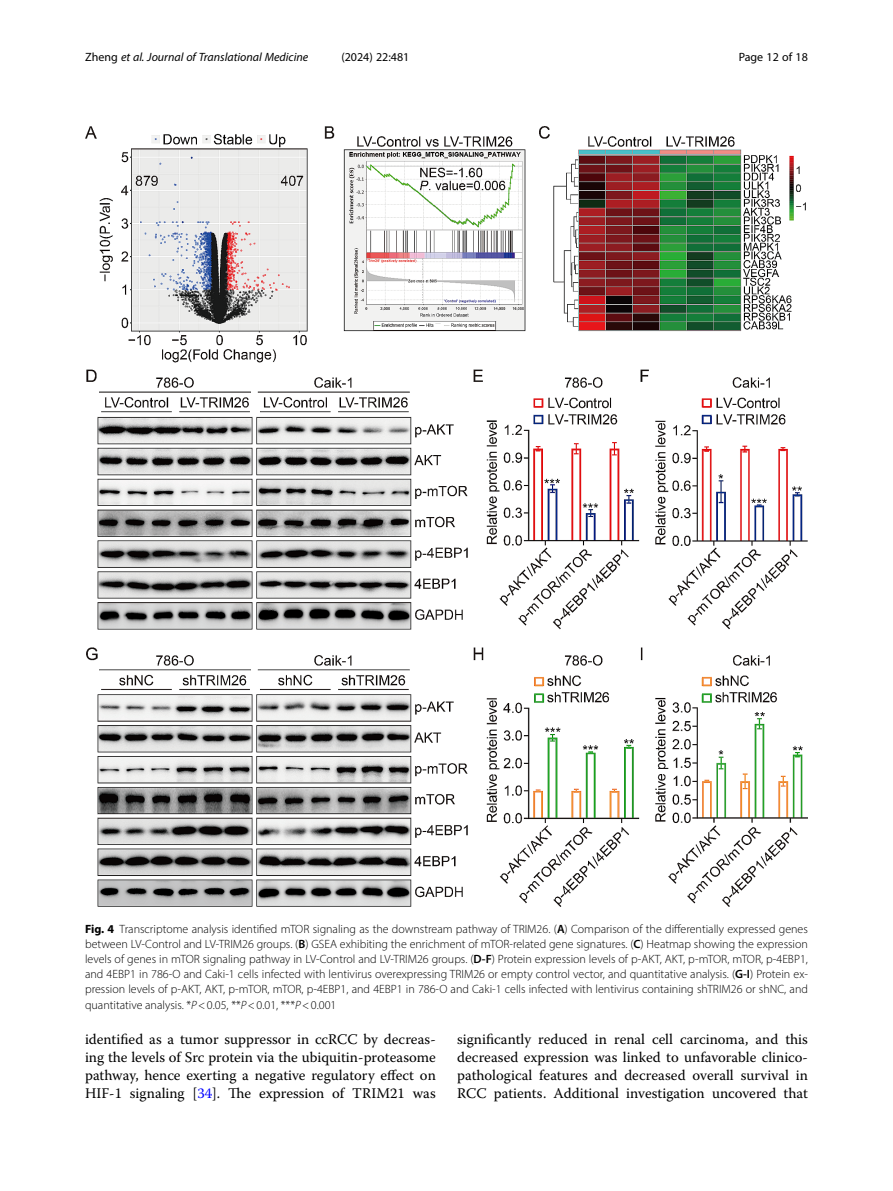
<style>
.page{position:relative;width:893px;height:1191px;background:#fff}
.page>*{position:absolute;margin:0;border:0;box-sizing:border-box;transform-origin:0 0}
.Body_Text{font:14.7px/18px "Warnock Pro";color:#000;text-align:justify}
.Figure_Caption{font:300 12px/15px "Myriad Pro";color:#000;text-align:justify}
.t1{font:italic 12px "Myriad Pro";color:#000}
.t2{font:12px "Myriad Pro";color:#000}
.s1{font-style:normal}
.s2{font-weight:700}
.s3{font-weight:600}
.s4{font-style:italic}
.s5{color:#00f}
</style>
<div class="page">
<img style="left:85px;top:126px;width:723px;height:780px">
<p class="t1" style="left:85px;top:50px;width:225px"><span class="s1">Zheng</span> et al. Journal of Translational Medicine</p>
<p class="t2" style="left:341px;top:50px;width:70px">(2024) 22:481</p>
<p class="t2" style="left:739px;top:50px;width:71px">Page 12 of 18</p>
<p class="Figure_Caption" style="left:85px;top:922px;width:724px"><span class="s2">Fig. 4</span> Transcriptome analysis identified mTOR signaling as the downstream pathway of TRIM26. (<span class="s3">A</span>) Comparison of the differentially expressed genes between LV-Control and LV-TRIM26 groups. (<span class="s3">B</span>) GSEA exhibiting the enrichment of mTOR-related gene signatures. (<span class="s3">C</span>) Heatmap showing the expression levels of genes in mTOR signaling pathway in LV-Control and LV-TRIM26 groups. (<span class="s3">D-F</span>) Protein expression levels of p-AKT, AKT, p-mTOR, mTOR, p-4EBP1, and 4EBP1 in 786-O and Caki-1 cells infected with lentivirus overexpressing TRIM26 or empty control vector, and quantitative analysis. (<span class="s3">G-I</span>) Protein ex&shy;pression levels of p-AKT, AKT, p-mTOR, mTOR, p-4EBP1, and 4EBP1 in 786-O and Caki-1 cells infected with lentivirus containing shTRIM26 or shNC, and quantitative analysis. *<span class="s4">P</span>&lt;0.05, **<span class="s4">P</span>&lt;0.01, ***<span class="s4">P</span>&lt;0.001</p>
<p class="Body_Text" style="left:85px;top:1030px;width:352px">identified as a tumor suppressor in ccRCC by decreas&shy;ing the levels of Src protein via the ubiquitin-proteasome pathway, hence exerting a negative regulatory effect on HIF-1 signaling [<span class="s5">34</span>]. The expression of TRIM21 was</p>
<p class="Body_Text" style="left:457px;top:1030px;width:352px">significantly reduced in renal cell carcinoma, and this decreased expression was linked to unfavorable clinico&shy;pathological features and decreased overall survival in RCC patients. Additional investigation uncovered that</p>
</div>
